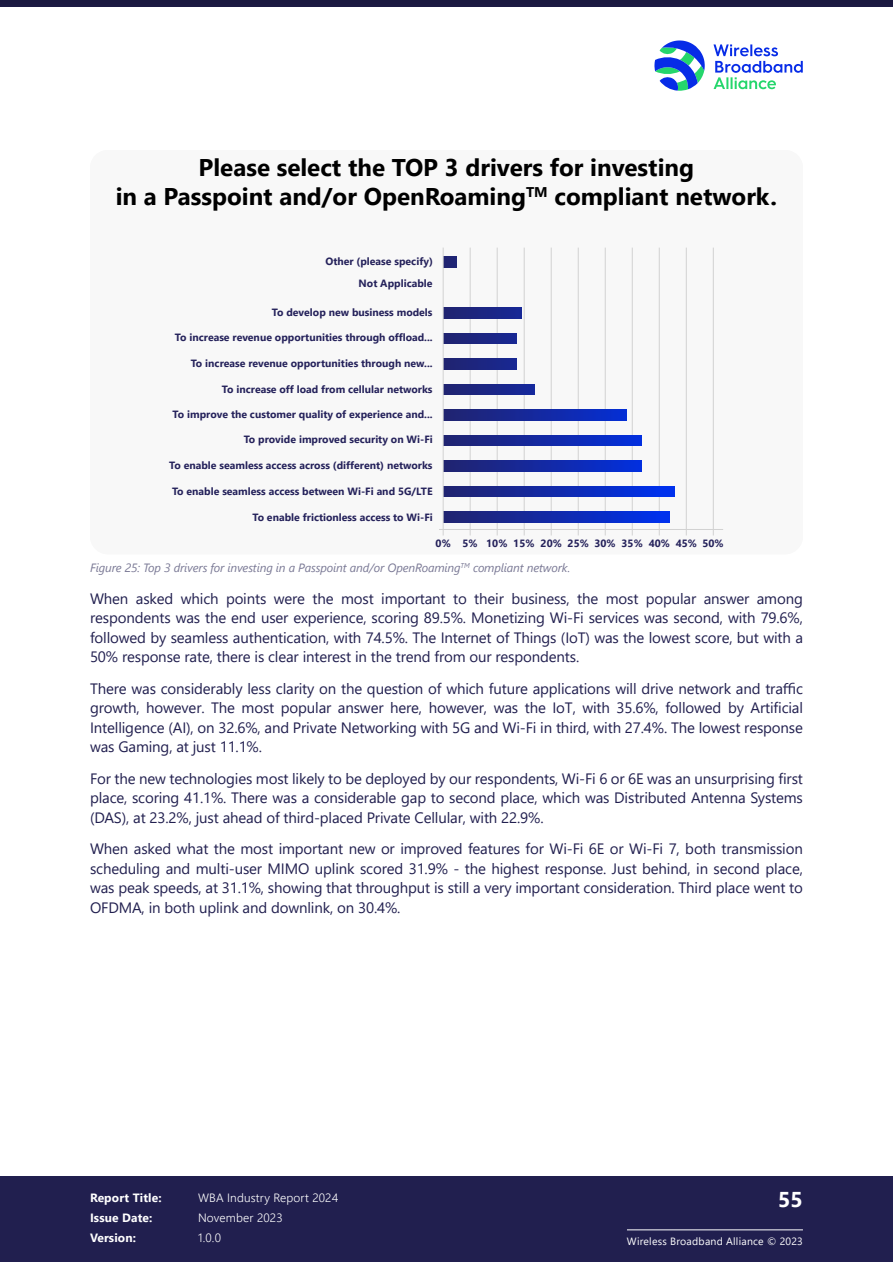
<style>
.page{position:relative;width:893px;height:1262px;background:#fff}
.page>*{position:absolute;margin:0;border:0;box-sizing:border-box;transform-origin:0 0}
.t1{font:700 24.15px/29px "Segoe UI";color:#000;text-align:center}
.t2{font:700 21.45px "Segoe UI";color:#fff}
.t3{font:15px/19.5px "Segoe UI";letter-spacing:-.01em;color:#211f4f;text-align:justify}
.t4{font:italic 12px "Segoe UI";letter-spacing:-.01em;color:#7a7995}
.t5{font:300 12px "Segoe UI";letter-spacing:.01em;color:#fff}
.t6{font:700 12px "Segoe UI";letter-spacing:.01em;color:#fff}
.t7{font:700 10.5px "Segoe UI";color:#25225b}
.t8{font:10.5px "Segoe UI";letter-spacing:.02em;color:#fff}
</style>
<div class="page">
<div style="left:0;top:1175px;width:892px;height:87px;background:#211f4f"></div>
<svg style="left:713px;top:44px;width:89px;height:45px"></svg>
<svg style="left:654px;top:40px;width:50px;height:51px"></svg>
<div style="left:0;top:0;width:892px;height:7px;background:#1b1941"></div>
<hr style="left:627px;top:1229px;width:176px;height:1px;background:#fff">
<svg style="left:442px;top:247px;width:282px;height:289px"></svg>
<hr style="left:439px;top:529px;width:284px;height:1px;background:#d2d2d2">
<hr style="left:470px;top:248px;width:1px;height:287px;background:#d2d2d2">
<hr style="left:497px;top:248px;width:1px;height:287px;background:#d2d2d2">
<hr style="left:524px;top:248px;width:1px;height:287px;background:#d2d2d2">
<hr style="left:551px;top:248px;width:1px;height:287px;background:#d2d2d2">
<hr style="left:578px;top:248px;width:1px;height:287px;background:#d2d2d2">
<hr style="left:605px;top:248px;width:1px;height:287px;background:#d2d2d2">
<hr style="left:632px;top:248px;width:1px;height:287px;background:#d2d2d2">
<hr style="left:659px;top:248px;width:1px;height:287px;background:#d2d2d2">
<hr style="left:686px;top:248px;width:1px;height:287px;background:#d2d2d2">
<hr style="left:713px;top:248px;width:1px;height:287px;background:#d2d2d2">
<svg style="left:444px;top:512px;width:225px;height:10px;background:#102aac"></svg>
<svg style="left:444px;top:486px;width:230px;height:10px;background:#0f2aae"></svg>
<svg style="left:444px;top:461px;width:197px;height:10px;background:#1229a4"></svg>
<svg style="left:444px;top:435px;width:197px;height:11px;background:#1229a4"></svg>
<svg style="left:444px;top:410px;width:182px;height:10px;background:#13289f"></svg>
<svg style="left:444px;top:384px;width:90px;height:10px"></svg>
<svg style="left:444px;top:358px;width:72px;height:11px"></svg>
<svg style="left:444px;top:333px;width:72px;height:11px"></svg>
<svg style="left:444px;top:308px;width:77px;height:10px"></svg>
<svg style="left:444px;top:257px;width:12px;height:10px"></svg>
<hr style="left:443px;top:248px;width:1px;height:287px;background:#d2d2d2">
<h1 class="t1" style="left:116px;top:151px;width:662px">Please select the TOP 3 drivers for investing<br>in a Passpoint and/or OpenRoaming<sup>TM</sup> compliant network.</h1>
<p class="t7" style="left:325px;top:251px;width:109px">Other (please specify)</p>
<p class="t7" style="left:358px;top:273px;width:75px">Not Applicable</p>
<p class="t7" style="left:272px;top:302px;width:162px">To develop new business models</p>
<p class="t7" style="left:175px;top:327px;width:259px">To increase revenue opportunities through offload...</p>
<p class="t7" style="left:191px;top:353px;width:243px">To increase revenue opportunities through new...</p>
<p class="t7" style="left:222px;top:380px;width:212px">To increase off load from cellular networks</p>
<p class="t7" style="left:173px;top:404px;width:262px">To improve the customer quality of experience and...</p>
<p class="t7" style="left:244px;top:429px;width:191px">To provide improved security on Wi-Fi</p>
<p class="t7" style="left:169px;top:455px;width:265px">To enable seamless access across (different) networks</p>
<p class="t7" style="left:172px;top:481px;width:262px">To enable seamless access between Wi-Fi and 5G/LTE</p>
<p class="t7" style="left:252px;top:507px;width:182px">To enable frictionless access to Wi-Fi</p>
<p class="t7" style="left:435px;top:533px;width:17px">0%</p>
<p class="t7" style="left:462px;top:533px;width:263px">5% 10% 15% 20% 25% 30% 35% 40% 45% 50%</p>
<p class="t4" style="left:90px;top:556px;width:482px">Figure 25: Top 3 drivers for investing in a Passpoint and/or OpenRoaming<sup>TM</sup> compliant network.</p>
<p class="t3" style="left:90px;top:587px;width:714px">When asked which points were the most important to their business, the most popular answer among respondents was the end user experience, scoring 89.5%. Monetizing Wi-Fi services was second, with 79.6%, followed by seamless authentication, with 74.5%. The Internet of Things (IoT) was the lowest score, but with a 50% response rate, there is clear interest in the trend from our respondents.</p>
<p class="t3" style="left:90px;top:677px;width:714px">There was considerably less clarity on the question of which future applications will drive network and traffic growth, however. The most popular answer here, however, was the IoT, with 35.6%, followed by Artificial Intelligence (AI), on 32.6%, and Private Networking with 5G and Wi-Fi in third, with 27.4%. The lowest response was Gaming, at just 11.1%.</p>
<p class="t3" style="left:90px;top:767px;width:714px">For the new technologies most likely to be deployed by our respondents, Wi-Fi 6 or 6E was an unsurprising first place, scoring 41.1%. There was a considerable gap to second place, which was Distributed Antenna Systems (DAS), at 23.2%, just ahead of third-placed Private Cellular, with 22.9%.</p>
<p class="t3" style="left:90px;top:837px;width:714px">When asked what the most important new or improved features for Wi-Fi 6E or Wi-Fi 7, both transmission scheduling and multi-user MIMO uplink scored 31.9% - the highest response. Just behind, in second place, was peak speeds, at 31.1%, showing that throughput is still a very important consideration. Third place went to OFDMA, in both uplink and downlink, on 30.4%.</p>
<h2 class="t2" style="left:778px;top:1179px;width:26px">55</h2>
<p class="t6" style="left:90px;top:1186px;width:73px">Report Title:</p>
<p class="t5" style="left:198px;top:1186px;width:142px">WBA Industry Report 2024</p>
<p class="t6" style="left:90px;top:1206px;width:64px">Issue Date:</p>
<p class="t5" style="left:198px;top:1206px;width:86px">November 2023</p>
<p class="t6" style="left:90px;top:1226px;width:47px">Version:</p>
<p class="t5" style="left:198px;top:1226px;width:24px">1.0.0</p>
<p class="t8" style="left:627px;top:1231px;width:177px">Wireless Broadband Alliance © 2023</p>
</div>
